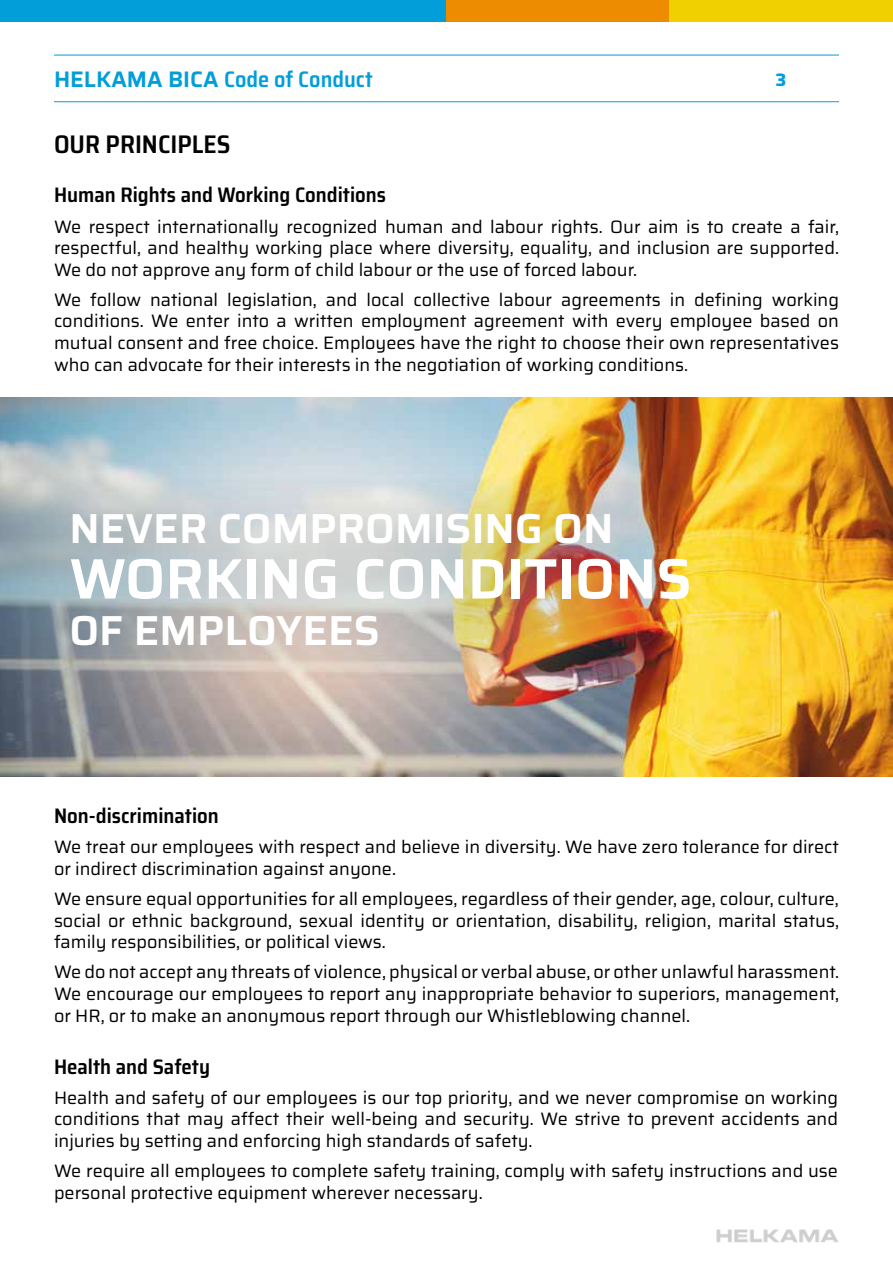
<style>
.page{position:relative;width:893px;height:1263px;background:#fff}
.page>*{position:absolute;margin:0;border:0;box-sizing:border-box;transform-origin:0 0}
.t1{font:600 57px "Saira";color:#fff}
.t2{font:600 42px "Saira";color:#fff}
.t3{font:600 semi-condensed 25.5px "Saira";color:#020203}
.t4{font:600 semi-condensed 22.5px "Saira";color:#019eda}
.t5{font:600 semi-condensed 21px "Saira";color:#020203}
.t6{font:18px/21.6px "Saira";color:#000;text-align:justify}
.t7{font:700 18px "Saira";color:#019eda}
.s1{font-stretch:normal}
</style>
<div class="page">
<img style="left:0;top:398px;width:893px;height:378px">
<img style="left:0;top:476px;width:678px;height:204px">
<img style="left:716px;top:1229px;width:122px;height:13px">
<div style="left:0;top:0;width:446px;height:21px;background:#019eda"></div>
<div style="left:446px;top:0;width:224px;height:21px;background:#ed8b01"></div>
<div style="left:670px;top:0;width:223px;height:21px;background:#f0d000"></div>
<hr style="left:54px;top:55px;width:785px;height:1px;background:#019eda">
<hr style="left:54px;top:101px;width:785px;height:1px;background:#019eda">
<p class="t4" style="left:54px;top:62px;width:320px"><span class="s1">HELKAMA BICA</span> Code of Conduct</p>
<p class="t7" style="left:775px;top:66px;width:12px">3</p>
<h3 class="t3" style="left:54px;top:125px;width:178px">OUR PRINCIPLES</h3>
<p class="t5" style="left:54px;top:179px;width:334px">Human Rights and Working Conditions</p>
<p class="t6" style="left:54px;top:215px;width:786px">We respect internationally recognized human and labour rights. Our aim is to create a fair, respectful, and healthy working place where diversity, equality, and inclusion are supported.<br>We do not approve any form of child labour or the use of forced labour.</p>
<p class="t6" style="left:54px;top:288px;width:786px">We follow national legislation, and local collective labour agreements in defining working conditions. We enter into a written employment agreement with every employee based on mutual consent and free choice. Employees have the right to choose their own representatives who can advocate for their interests in the negotiation of working conditions.</p>
<h2 class="t2" style="left:70px;top:496px;width:545px">NEVER COMPROMISING ON</h2>
<h1 class="t1" style="left:70px;top:535px;width:624px">WORKING CONDITIONS</h1>
<h2 class="t2" style="left:70px;top:598px;width:312px">OF EMPLOYEES</h2>
<p class="t5" style="left:54px;top:800px;width:166px">Non-discrimination</p>
<p class="t6" style="left:54px;top:836px;width:786px">We treat our employees with respect and believe in diversity. We have zero tolerance for direct or indirect discrimination against anyone.</p>
<p class="t6" style="left:54px;top:888px;width:786px">We ensure equal opportunities for all employees, regardless of their gender, age, colour, culture, social or ethnic background, sexual identity or orientation, disability, religion, marital status, family responsibilities, or political views.</p>
<p class="t6" style="left:54px;top:961px;width:786px">We do not accept any threats of violence, physical or verbal abuse, or other unlawful harassment.<br>We encourage our employees to report any inappropriate behavior to superiors, management, or HR, or to make an anonymous report through our Whistleblowing channel.</p>
<p class="t5" style="left:54px;top:1050px;width:158px">Health and Safety</p>
<p class="t6" style="left:54px;top:1086px;width:786px">Health and safety of our employees is our top priority, and we never compromise on working conditions that may affect their well-being and security. We strive to prevent accidents and injuries by setting and enforcing high standards of safety.</p>
<p class="t6" style="left:54px;top:1159px;width:785px">We require all employees to complete safety training, comply with safety instructions and use personal protective equipment wherever necessary.</p>
</div>
